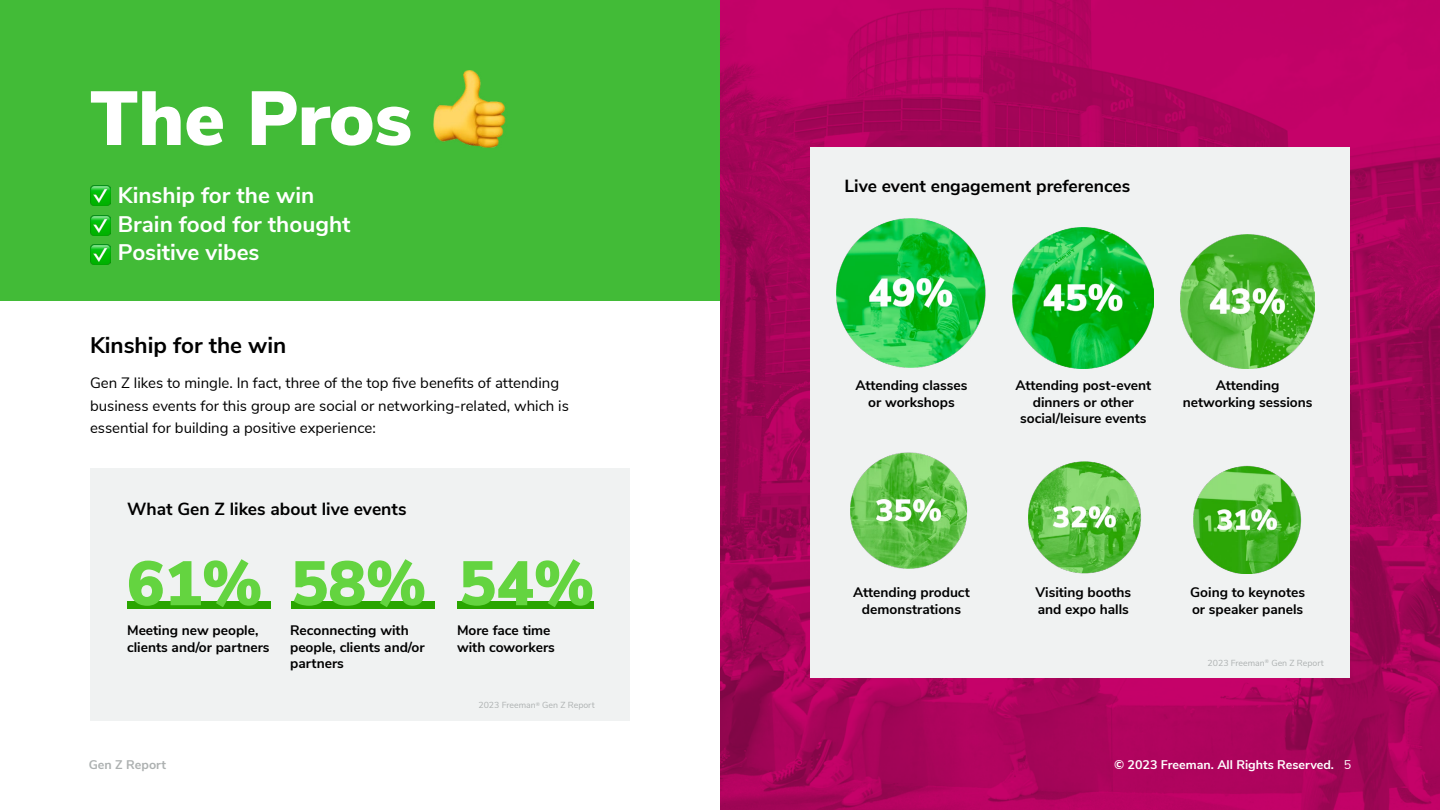
<style>
.page{position:relative;width:1440px;height:810px;background:#fff}
.page>*{position:absolute;margin:0;border:0;box-sizing:border-box;transform-origin:0 0}
.t1{font:900 76.25px "Nunito Sans";color:#fff}
.t2{font:900 62.5px "Nunito Sans";color:#64d440}
.t3{font:700 22.5px/28.8px "Nunito Sans";color:#fff}
.t4{font:700 22.5px "Nunito Sans";color:#000}
.t5{font:700 17.5px "Nunito Sans";color:#000}
.t6{font:15px/22.5px "Nunito Sans";color:#000}
.t7{font:700 13.75px/16.5px "Nunito Sans";color:#000}
.t8{font:700 12.5px "Nunito Sans";color:#fff}
.t9{font:700 12.5px "Nunito Sans";color:#adb1b1}
.t10{font:8.75px "Nunito Sans";color:#adb1b1}
.s1{font-weight:400}
</style>
<div class="page">
<img style="left:720px;top:1px;width:720px;height:809px">
<div style="left:810px;top:148px;width:540px;height:530px;background:#f0f2f2"></div>
<div style="left:90px;top:468px;width:540px;height:252px;background:#f0f2f2"></div>
<div style="left:0;top:0;width:720px;height:300px;background:#42bb37"></div>
<img style="left:1029px;top:461px;width:112px;height:113px">
<div style="left:458px;top:602px;width:136px;height:7px;background:#29a500"></div>
<div style="left:291px;top:602px;width:144px;height:7px;background:#29a500"></div>
<div style="left:127px;top:602px;width:144px;height:7px;background:#29a500"></div>
<img style="left:433px;top:70px;width:73px;height:78px">
<img style="left:90px;top:185px;width:20px;height:20px">
<img style="left:90px;top:215px;width:20px;height:20px">
<img style="left:90px;top:245px;width:20px;height:20px">
<img style="left:1194px;top:466px;width:108px;height:108px">
<img style="left:851px;top:453px;width:117px;height:116px">
<img style="left:837px;top:219px;width:149px;height:149px">
<img style="left:1013px;top:228px;width:141px;height:141px">
<img style="left:1181px;top:235px;width:134px;height:134px">
<h1 class="t1" style="left:90px;top:62px;width:324px">The Pros</h1>
<h3 class="t3" style="left:118px;top:179px;width:234px">Kinship for the win<br>Brain food for thought<br>Positive vibes</h3>
<h3 class="t4" style="left:90px;top:329px;width:198px">Kinship for the win</h3>
<p class="t6" style="left:90px;top:371px;width:480px">Gen Z likes to mingle. In fact, three of the top five benefits of attending business events for this group are social or networking-related, which is essential for building a positive experience:</p>
<p class="t5" style="left:127px;top:496px;width:281px">What Gen Z likes about live events</p>
<h2 class="t2" style="left:127px;top:537px;width:137px">61%</h2>
<p class="t7" style="left:127px;top:622px;width:144px">Meeting new people, clients and/or partners</p>
<h2 class="t2" style="left:291px;top:537px;width:137px">58%</h2>
<p class="t7" style="left:290px;top:622px;width:136px">Reconnecting with people, clients and/or partners</p>
<h2 class="t2" style="left:459px;top:537px;width:137px">54%</h2>
<p class="t7" style="left:457px;top:622px;width:99px">More face time with coworkers</p>
<p class="t10" style="left:478px;top:699px;width:118px">2023 Freeman<sup>®</sup> Gen Z Report</p>
<p class="t5" style="left:845px;top:173px;width:287px">Live event engagement preferences</p>
<p class="t7" style="left:855px;top:376px;width:114px;text-align:center">Attending classes or workshops</p>
<p class="t7" style="left:1015px;top:377px;width:137px;text-align:center">Attending post-event dinners or other social/leisure events</p>
<p class="t7" style="left:1183px;top:377px;width:131px;text-align:center">Attending networking sessions</p>
<p class="t7" style="left:853px;top:583px;width:118px;text-align:center">Attending product demonstrations</p>
<p class="t7" style="left:1035px;top:583px;width:97px">Visiting booths and expo halls</p>
<p class="t7" style="left:1190px;top:583px;width:116px">Going to keynotes or speaker panels</p>
<p class="t10" style="left:1208px;top:656px;width:118px">2023 Freeman<sup>®</sup> Gen Z Report</p>
<p class="t9" style="left:89px;top:755px;width:79px">Gen Z Report</p>
<p class="t8" style="left:1114px;top:755px;width:239px">© 2023 Freeman. All Rights Reserved. <span class="s1">5</span></p>
</div>
